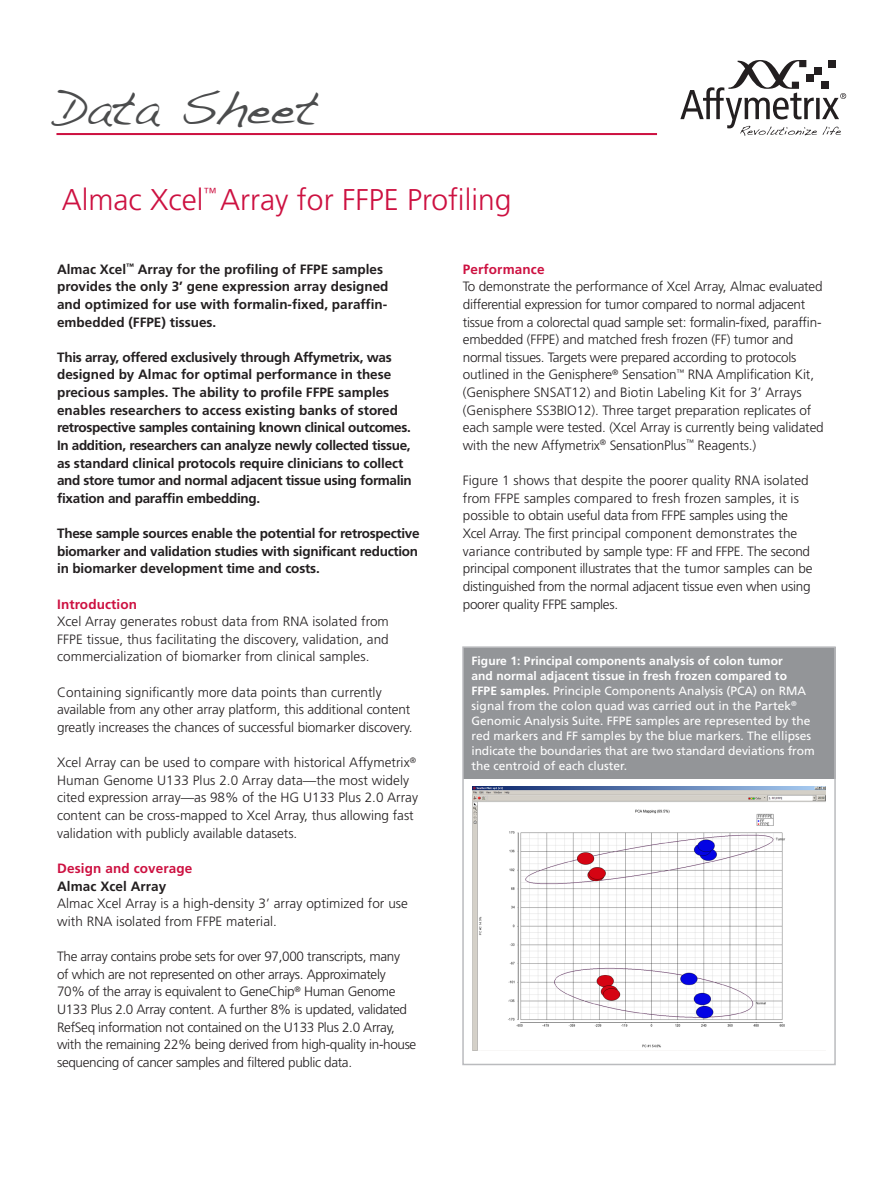
<style>
.page{position:relative;width:893px;height:1188px;background:#fff}
.page>*{position:absolute;margin:0;border:0;box-sizing:border-box;transform-origin:0 0}
.t1{font:42px "Dakota";color:#4b4c4d}
.t2{font:300 30px "Frutiger LT Std";color:#cd1141}
.Body_paragraph{font:300 13.5px/17.7px "Frutiger LT Std";letter-spacing:-.01em;color:#231f20}
.Body_paragraph-2{font:700 13.5px/17.7px "Frutiger LT Std";letter-spacing:-.01em;color:#231f20}
.Body_paragraph-3{font:700 13.5px "Frutiger LT Std";letter-spacing:.01em;color:#cd1141}
.t3{font:300 13.05px "Frutiger LT Std";color:#cd1141}
.Bullet_Body_Paragrap{font:12px/15px "Frutiger LT Std";color:#fff}
.s1{font-weight:700}
</style>
<div class="page">
<hr style="left:56px;top:133px;width:600px;height:2px;background:#cd1141">
<svg style="left:680px;top:60px;width:165px;height:76px"></svg>
<img style="left:472px;top:786px;width:352px;height:265px">
<div style="left:462px;top:647px;width:373px;height:131px;background:#939598"></div>
<div style="left:462px;top:646px;width:373px;height:419px;border:2px solid #babbbe"></div>
<p class="t1" style="left:54px;top:82px;width:265px">Data Sheet</p>
<p class="t2" style="left:62px;top:183px;width:143px">Almac Xcel</p>
<p class="t3" style="left:203px;top:185px;width:14px">™</p>
<p class="t2" style="left:220px;top:183px;width:293px">Array for FFPE Profiling</p>
<p class="Body_paragraph-2" style="left:57px;top:260px;width:333px">Almac Xcel<sup>™</sup> Array for the profiling of FFPE samples provides the only 3’ gene expression array designed and optimized for use with formalin-fixed, paraffin&shy;embedded (FFPE) tissues.</p>
<p class="Body_paragraph-2" style="left:57px;top:348px;width:356px">This array, offered exclusively through Affymetrix, was designed by Almac for optimal performance in these precious samples. The ability to profile FFPE samples enables researchers to access existing banks of stored retrospective samples containing known clinical outcomes.<br>In addition, researchers can analyze newly collected tissue, as standard clinical protocols require clinicians to collect and store tumor and normal adjacent tissue using formalin fixation and paraffin embedding.</p>
<p class="Body_paragraph-2" style="left:57px;top:525px;width:364px;text-align:justify">These sample sources enable the potential for retrospective biomarker and validation studies with significant reduction in biomarker development time and costs.</p>
<p class="Body_paragraph-3" style="left:57px;top:596px;width:81px">Introduction</p>
<p class="Body_paragraph" style="left:57px;top:613px;width:333px;text-align:justify">Xcel Array generates robust data from RNA isolated from FFPE tissue, thus facilitating the discovery, validation, and commercialization of biomarker from clinical samples.</p>
<p class="Body_paragraph" style="left:57px;top:683px;width:357px">Containing significantly more data points than currently available from any other array platform, this additional content greatly increases the chances of successful biomarker discovery.</p>
<p class="Body_paragraph" style="left:57px;top:754px;width:362px">Xcel Array can be used to compare with historical Affymetrix<sup>® </sup>Human Genome U133 Plus 2.0 Array data—the most widely cited expression array—as 98% of the HG U133 Plus 2.0 Array content can be cross-mapped to Xcel Array, thus allowing fast validation with publicly available datasets.</p>
<p class="Body_paragraph-3" style="left:57px;top:860px;width:137px">Design and coverage</p>
<p class="Body_paragraph-2" style="left:57px;top:877px;width:111px">Almac Xcel Array</p>
<p class="Body_paragraph" style="left:57px;top:895px;width:352px">Almac Xcel Array is a high-density 3’ array optimized for use with RNA isolated from FFPE material.</p>
<p class="Body_paragraph" style="left:57px;top:948px;width:360px">The array contains probe sets for over 97,000 transcripts, many<br>of which are not represented on other arrays. Approximately 70% of the array is equivalent to GeneChip<sup>®</sup> Human Genome U133 Plus 2.0 Array content. A further 8% is updated, validated RefSeq information not contained on the U133 Plus 2.0 Array, with the remaining 22% being derived from high-quality in-house sequencing of cancer samples and filtered public data.</p>
<p class="Body_paragraph-3" style="left:462px;top:261px;width:83px">Performance</p>
<p class="Body_paragraph" style="left:462px;top:278px;width:362px">To demonstrate the performance of Xcel Array, Almac evaluated differential expression for tumor compared to normal adjacent tissue from a colorectal quad sample set: formalin-fixed, paraffin&shy;embedded (FFPE) and matched fresh frozen (FF) tumor and normal tissues. Targets were prepared according to protocols outlined in the Genisphere<sup>®</sup> Sensation<sup>™</sup> RNA Amplification Kit, (Genisphere SNSAT12) and Biotin Labeling Kit for 3’ Arrays (Genisphere SS3BIO12). Three target preparation replicates of each sample were tested. (Xcel Array is currently being validated with the new Affymetrix<sup>®</sup> SensationPlus<sup>™</sup> Reagents.)</p>
<p class="Body_paragraph" style="left:462px;top:472px;width:351px">Figure 1 shows that despite the poorer quality RNA isolated from FFPE samples compared to fresh frozen samples, it is possible to obtain useful data from FFPE samples using the Xcel Array. The first principal component demonstrates the variance contributed by sample type: FF and FFPE. The second principal component illustrates that the tumor samples can be distinguished from the normal adjacent tissue even when using poorer quality FFPE samples.</p>
<p class="Bullet_Body_Paragrap" style="left:471px;top:653px;width:344px"><span class="s1">Figure 1: Principal components analysis of colon tumor<br>and normal adjacent tissue in fresh frozen compared to FFPE samples.</span> Principle Components Analysis (PCA) on RMA signal from the colon quad was carried out in the Partek<sup>® </sup>Genomic Analysis Suite. FFPE samples are represented by the red markers and FF samples by the blue markers. The ellipses indicate the boundaries that are two standard deviations from the centroid of each cluster.</p>
</div>
